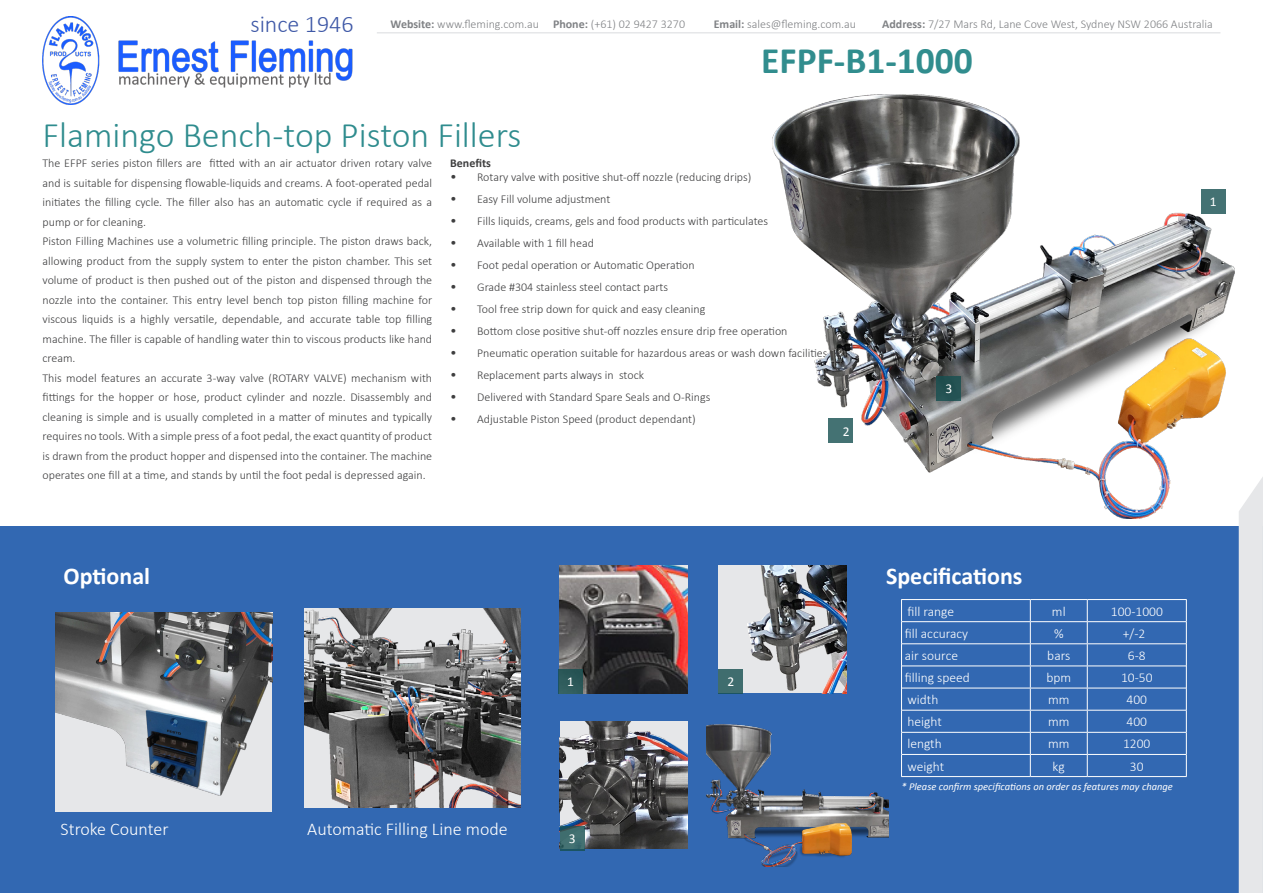
<style>
.page{position:relative;width:1263px;height:893px;background:#fff}
.page>*{position:absolute;margin:0;border:0;box-sizing:border-box;transform-origin:0 0}
.t1{font:700 37.5px "Calibri";color:#318d8e}
.t2{font:300 36px "Calibri";color:#2f8c8e}
.t3{font:700 24px "Calibri";color:#fff}
.t4{font:300 24px "Calibri";color:#3f59a7}
.t5{font:300 18px "Calibri";color:#fff}
.t6{font:300 13.5px "Calibri";color:#fff}
.t7{font:13.5px "Calibri";color:#fff}
.t8{font:300 12px/19.5px "Calibri";color:#3e3e3f;text-align:justify}
.t9{font:300 12px "Calibri";color:#808285}
.t10{font:700 12px "Calibri";color:#3e3e3f}
.t11{font:italic 10.5px "Calibri";color:#fff}
.s1{font-weight:700}
.s2{font-size:13.5px}
</style>
<div class="page">
<div style="left:0;top:526px;width:1263px;height:367px;background:#3268b2"></div>
<div style="left:1239px;top:477px;width:24px;height:416px;background:#e6e7e9"></div>
<hr style="left:377px;top:32px;width:843px;height:2px;background:#e6e7e9">
<img style="left:43px;top:17px;width:310px;height:87px">
<img style="left:560px;top:566px;width:127px;height:127px">
<img style="left:718px;top:566px;width:128px;height:127px">
<img style="left:560px;top:721px;width:127px;height:128px">
<div style="left:558px;top:669px;width:25px;height:24px;background:#2c5959"></div>
<div style="left:719px;top:669px;width:24px;height:24px;background:#3f6d6e"></div>
<svg style="left:560px;top:826px;width:24px;height:24px"></svg>
<img style="left:706px;top:724px;width:182px;height:142px">
<div style="left:56px;top:612px;width:216px;height:200px;background:#e6e7e9"></div>
<img style="left:56px;top:612px;width:216px;height:184px">
<img style="left:304px;top:608px;width:217px;height:199px">
<hr style="left:901px;top:599px;width:129px;height:1px;background:#fff">
<hr style="left:1030px;top:599px;width:57px;height:1px;background:#fff">
<hr style="left:1087px;top:599px;width:100px;height:1px;background:#fff">
<hr style="left:902px;top:621px;width:128px;height:1px;background:#fff">
<hr style="left:1030px;top:621px;width:57px;height:1px;background:#fff">
<hr style="left:1087px;top:621px;width:99px;height:1px;background:#fff">
<hr style="left:902px;top:643px;width:128px;height:1px;background:#fff">
<hr style="left:1030px;top:643px;width:57px;height:1px;background:#fff">
<hr style="left:1087px;top:643px;width:99px;height:1px;background:#fff">
<hr style="left:902px;top:666px;width:128px;height:1px;background:#fff">
<hr style="left:1030px;top:666px;width:57px;height:1px;background:#fff">
<hr style="left:1087px;top:666px;width:99px;height:1px;background:#fff">
<hr style="left:902px;top:688px;width:128px;height:1px;background:#fff">
<hr style="left:1030px;top:688px;width:57px;height:1px;background:#fff">
<hr style="left:1087px;top:688px;width:99px;height:1px;background:#fff">
<hr style="left:902px;top:710px;width:128px;height:1px;background:#fff">
<hr style="left:1030px;top:710px;width:57px;height:1px;background:#fff">
<hr style="left:1087px;top:710px;width:99px;height:1px;background:#fff">
<hr style="left:902px;top:732px;width:128px;height:1px;background:#fff">
<hr style="left:1030px;top:732px;width:57px;height:1px;background:#fff">
<hr style="left:1087px;top:732px;width:99px;height:1px;background:#fff">
<hr style="left:902px;top:754px;width:128px;height:1px;background:#fff">
<hr style="left:1030px;top:754px;width:57px;height:1px;background:#fff">
<hr style="left:1087px;top:754px;width:99px;height:1px;background:#fff">
<hr style="left:901px;top:776px;width:129px;height:1px;background:#fff">
<hr style="left:1030px;top:776px;width:57px;height:1px;background:#fff">
<hr style="left:1087px;top:776px;width:100px;height:1px;background:#fff">
<svg style="left:901px;top:600px;width:1px;height:176px"></svg>
<svg style="left:1030px;top:600px;width:1px;height:176px"></svg>
<svg style="left:1087px;top:600px;width:1px;height:176px"></svg>
<svg style="left:1186px;top:600px;width:1px;height:176px"></svg>
<img style="left:773px;top:94px;width:461px;height:424px">
<div style="left:1201px;top:189px;width:24px;height:24px;background:#447273"></div>
<div style="left:937px;top:376px;width:24px;height:24px;background:#235152"></div>
<div style="left:828px;top:419px;width:25px;height:24px;background:#447273"></div>
<h3 class="t4" style="left:250px;top:9px;width:105px">since 1946</h3>
<p class="t9" style="left:391px;top:16px;width:296px"><span class="s1">Website:</span> www.fleming.com.au <span class="s1">Phone:</span> (+61) 02 9427 3270</p>
<p class="t9" style="left:714px;top:17px;width:144px"><span class="s1">Email:</span> sales@fleming.com.au</p>
<p class="t9" style="left:882px;top:17px;width:332px"><span class="s1">Address:</span> 7/27 Mars Rd, Lane Cove West, Sydney NSW 2066 Australia</p>
<p class="t2" style="left:43px;top:113px;width:480px">Flamingo Bench-top Piston Fillers</p>
<p class="t1" style="left:761px;top:37px;width:213px">EFPF-B1-1000</p>
<p class="t8" style="left:43px;top:153px;width:391px">The EFPF series piston fillers are fitted with an air actuator driven rotary valve and is suitable for dispensing flowable-liquids and creams. A foot-operated pedal initiates the filling cycle. The filler also has an automatic cycle if required as a pump or for cleaning.</p>
<p class="t8" style="left:43px;top:231px;width:391px">Piston Filling Machines use a volumetric filling principle. The piston draws back, allowing product from the supply system to enter the piston chamber. This set volume of product is then pushed out of the piston and dispensed through the nozzle into the container. This entry level bench top piston filling machine for viscous liquids is a highly versatile, dependable, and accurate table top filling machine. The filler is capable of handling water thin to viscous products like hand cream.</p>
<p class="t8" style="left:43px;top:368px;width:391px">This model features an accurate 3-way valve (ROTARY VALVE) mechanism with fittings for the hopper or hose, product cylinder and nozzle. Disassembly and cleaning is simple and is usually completed in a matter of minutes and typically requires no tools. With a simple press of a foot pedal, the exact quantity of product is drawn from the product hopper and dispensed into the container. The machine operates one fill at a time, and stands by until the foot pedal is depressed again.</p>
<p class="t10" style="left:450px;top:156px;width:42px">Benefits</p>
<p class="t8" style="left:450px;top:167px;width:303px"><span class="s2">•</span> Rotary valve with positive shut-off nozzle (reducing drips)</p>
<p class="t8" style="left:450px;top:189px;width:162px"><span class="s2">•</span> Easy Fill volume adjustment</p>
<p class="t8" style="left:450px;top:211px;width:319px"><span class="s2">•</span> Fills liquids, creams, gels and food products with particulates</p>
<p class="t8" style="left:450px;top:233px;width:145px"><span class="s2">•</span> Available with 1 fill head</p>
<p class="t8" style="left:450px;top:255px;width:246px"><span class="s2">•</span> Foot pedal operation or Automatic Operation</p>
<p class="t8" style="left:450px;top:277px;width:219px"><span class="s2">•</span> Grade #304 stainless steel contact parts</p>
<p class="t8" style="left:450px;top:299px;width:257px"><span class="s2">•</span> Tool free strip down for quick and easy cleaning</p>
<p class="t8" style="left:450px;top:321px;width:339px"><span class="s2">•</span> Bottom close positive shut-off nozzles ensure drip free operation</p>
<p class="t8" style="left:450px;top:343px;width:379px"><span class="s2">•</span> Pneumatic operation suitable for hazardous areas or wash down facilities</p>
<p class="t8" style="left:450px;top:365px;width:195px"><span class="s2">•</span> Replacement parts always in stock</p>
<p class="t8" style="left:450px;top:387px;width:262px"><span class="s2">•</span> Delivered with Standard Spare Seals and O-Rings</p>
<p class="t8" style="left:450px;top:409px;width:247px"><span class="s2">•</span> Adjustable Piston Speed (product dependant)</p>
<p class="t7" style="left:843px;top:423px;width:8px">2</p>
<p class="t7" style="left:945px;top:380px;width:8px">3</p>
<h3 class="t3" style="left:64px;top:560px;width:88px">Optional</h3>
<h3 class="t3" style="left:886px;top:560px;width:138px">Specifications</h3>
<p class="t5" style="left:61px;top:818px;width:109px">Stroke Counter</p>
<p class="t5" style="left:307px;top:818px;width:202px">Automatic Filling Line mode</p>
<p class="t7" style="left:567px;top:673px;width:8px">1</p>
<p class="t7" style="left:727px;top:673px;width:8px">2</p>
<p class="t7" style="left:569px;top:830px;width:8px">3</p>
<p class="t6" style="left:907px;top:603px;width:48px">fill range</p>
<p class="t6" style="left:1052px;top:603px;width:15px">ml</p>
<p class="t6" style="left:1111px;top:603px;width:54px">100-1000</p>
<p class="t6" style="left:905px;top:625px;width:65px">fill accuracy</p>
<p class="t6" style="left:1054px;top:625px;width:11px">%</p>
<p class="t6" style="left:1123px;top:625px;width:24px">+/-2</p>
<p class="t6" style="left:905px;top:647px;width:55px">air source</p>
<p class="t6" style="left:1047px;top:647px;width:24px">bars</p>
<p class="t6" style="left:1128px;top:647px;width:19px">6-8</p>
<p class="t6" style="left:905px;top:669px;width:66px">filling speed</p>
<p class="t6" style="left:1046px;top:669px;width:26px">bpm</p>
<p class="t6" style="left:1121px;top:669px;width:33px">10-50</p>
<p class="t6" style="left:907px;top:691px;width:32px">width</p>
<p class="t6" style="left:1048px;top:691px;width:23px">mm</p>
<p class="t6" style="left:1126px;top:691px;width:22px">400</p>
<p class="t6" style="left:907px;top:713px;width:36px">height</p>
<p class="t6" style="left:1048px;top:713px;width:23px">mm</p>
<p class="t6" style="left:1126px;top:713px;width:22px">400</p>
<p class="t6" style="left:907px;top:736px;width:36px">length</p>
<p class="t6" style="left:1048px;top:736px;width:23px">mm</p>
<p class="t6" style="left:1123px;top:736px;width:29px">1200</p>
<p class="t6" style="left:907px;top:758px;width:38px">weight</p>
<p class="t6" style="left:1053px;top:758px;width:14px">kg</p>
<p class="t6" style="left:1130px;top:758px;width:15px">30</p>
<p class="t11" style="left:901px;top:780px;width:273px">* Please confirm specifications on order as features may change</p>
<p class="t7" style="left:1210px;top:193px;width:8px">1</p>
</div>
